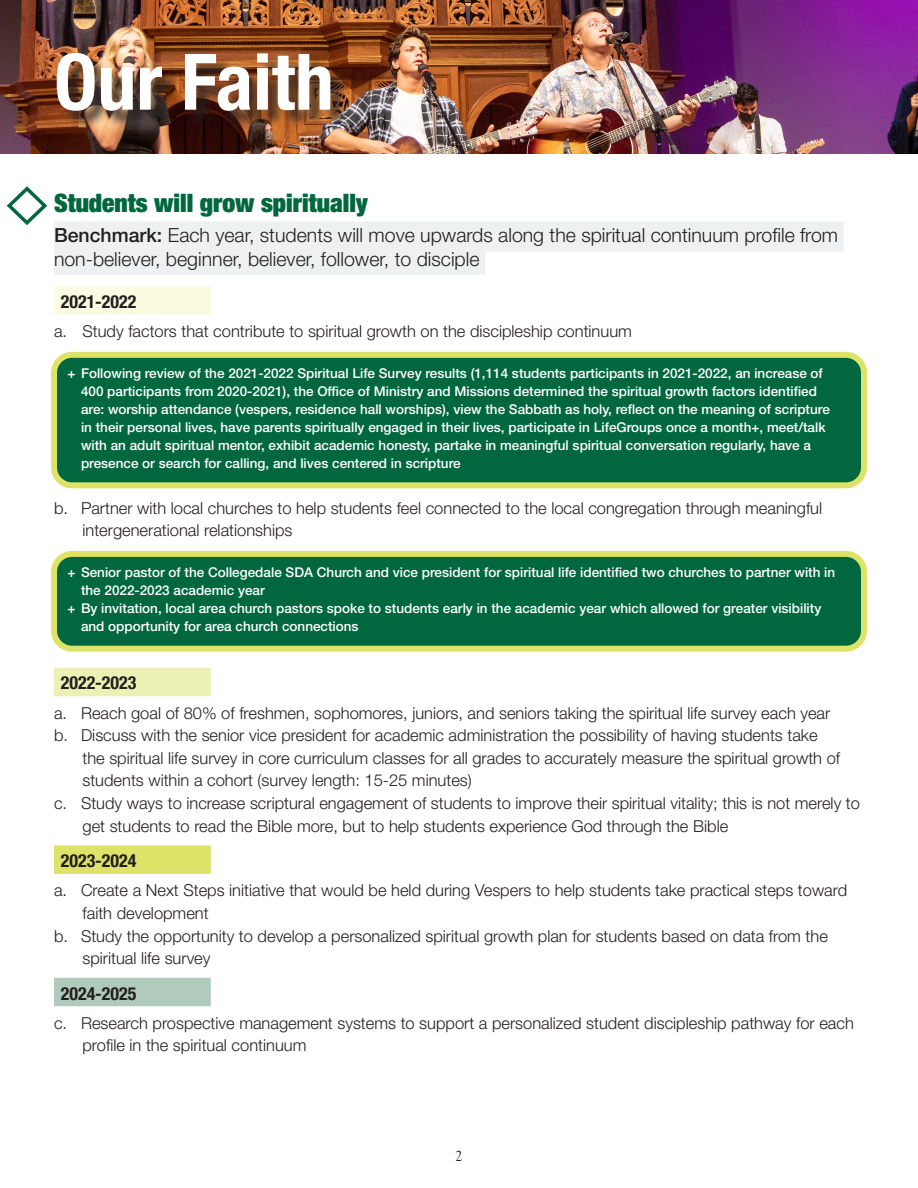
<style>
.page{position:relative;width:918px;height:1188px;background:#fff}
.page>*{position:absolute;margin:0;border:0;box-sizing:border-box;transform-origin:0 0}
.t1{font:700 condensed 78px "Helvetica Neue LT Std";color:#fff}
.Objective{font:900 condensed 25.5px "Helvetica Neue LT Std";color:#00673e}
.Benchmark{font:300 19.5px/23.4px "Helvetica Neue LT Std";color:#231f20}
.Year_1_Bar_Headline{font:700 condensed 18px "Helvetica Neue LT Std";color:#231f20}
.Year_2_Bar_Headline{font:700 condensed 18px "Helvetica Neue LT Std";color:#231f20}
.Year_3_Bar_Headline{font:700 condensed 18px "Helvetica Neue LT Std";color:#231f20}
.Year_4_Bar_Headline{font:700 condensed 18px "Helvetica Neue LT Std";color:#231f20}
.t2{font:300 16.5px/22.5px "Helvetica Neue LT Std";color:#231f20}
.t3{font:15px "Goudy Old Style T";color:#231f20}
.t4{font:500 13.5px/18px "Helvetica Neue LT Std";color:#fff}
.s1{font-weight:500}
</style>
<div class="page">
<img style="left:0;top:0;width:918px;height:153px">
<div style="left:59px;top:55px;width:290px;height:74px;background:#231f20;opacity:.75"></div>
<svg style="left:6px;top:186px;width:42px;height:39px"></svg>
<div style="left:54px;top:221px;width:790px;height:30px;background:#eff0f2"></div>
<div style="left:54px;top:245px;width:431px;height:30px;background:#eff0f2"></div>
<div style="left:54px;top:286px;width:157px;height:28px;background:#fafbe1"></div>
<div style="left:54px;top:355px;width:810px;height:130px;background:#00673e;border-radius:14px"></div>
<div style="left:51px;top:352px;width:816px;height:136px;border:6px solid #dde269;border-radius:18px"></div>
<div style="left:54px;top:554px;width:810px;height:95px;background:#00673e;border-radius:14px"></div>
<div style="left:51px;top:551px;width:816px;height:101px;border:6px solid #dde269;border-radius:18px"></div>
<div style="left:54px;top:668px;width:157px;height:28px;background:#ecf0b4"></div>
<div style="left:54px;top:845px;width:157px;height:29px;background:#dde269"></div>
<div style="left:54px;top:978px;width:157px;height:28px;background:#b0cabc"></div>
<p class="t1" style="left:54px;top:35px;width:281px">Our Faith</p>
<p class="Objective" style="left:54px;top:187px;width:316px">Students will grow spiritually</p>
<p class="Benchmark" style="left:54px;top:223px;width:786px"><span class="s1">Benchmark:</span> Each year, students will move upwards along the spiritual continuum profile from non-believer, beginner, believer, follower, to disciple</p>
<p class="Year_1_Bar_Headline" style="left:61px;top:290px;width:77px">2021-2022</p>
<p class="t2" style="left:54px;top:319px;width:579px">a. Study factors that contribute to spiritual growth on the discipleship continuum</p>
<p class="t4" style="left:81px;top:364px;width:750px;text-indent:-14px">+ Following review of the 2021-2022 Spiritual Life Survey results (1,114 students participants in 2021-2022, an increase of 400 participants from 2020-2021), the Office of Ministry and Missions determined the spiritual growth factors identified are: worship attendance (vespers, residence hall worships), view the Sabbath as holy, reflect on the meaning of scripture in their personal lives, have parents spiritually engaged in their lives, participate in LifeGroups once a month+, meet/talk with an adult spiritual mentor, exhibit academic honesty, partake in meaningful spiritual conversation regularly, have a presence or search for calling, and lives centered in scripture</p>
<p class="t2" style="left:82px;top:496px;width:741px;text-indent:-28px">b. Partner with local churches to help students feel connected to the local congregation through meaningful intergenerational relationships</p>
<p class="t4" style="left:81px;top:563px;width:756px;text-indent:-14px">+ Senior pastor of the Collegedale SDA Church and vice president for spiritual life identified two churches to partner with in the 2022-2023 academic year</p>
<p class="t4" style="left:81px;top:599px;width:742px;text-indent:-14px">+ By invitation, local area church pastors spoke to students early in the academic year which allowed for greater visibility and opportunity for area church connections</p>
<p class="Year_2_Bar_Headline" style="left:61px;top:672px;width:77px">2022-2023</p>
<p class="t2" style="left:54px;top:701px;width:778px">a. Reach goal of 80% of freshmen, sophomores, juniors, and seniors taking the spiritual life survey each year</p>
<p class="t2" style="left:82px;top:724px;width:759px;text-indent:-28px">b. Discuss with the senior vice president for academic administration the possibility of having students take the spiritual life survey in core curriculum classes for all grades to accurately measure the spiritual growth of students within a cohort (survey length: 15-25 minutes)</p>
<p class="t2" style="left:82px;top:792px;width:779px;text-indent:-28px">c. Study ways to increase scriptural engagement of students to improve their spiritual vitality; this is not merely to get students to read the Bible more, but to help students experience God through the Bible</p>
<p class="Year_3_Bar_Headline" style="left:61px;top:850px;width:77px">2023-2024</p>
<p class="t2" style="left:82px;top:879px;width:766px;text-indent:-28px">a. Create a Next Steps initiative that would be held during Vespers to help students take practical steps toward faith development</p>
<p class="t2" style="left:82px;top:924px;width:747px;text-indent:-28px">b. Study the opportunity to develop a personalized spiritual growth plan for students based on data from the spiritual life survey</p>
<p class="Year_4_Bar_Headline" style="left:61px;top:982px;width:77px">2024-2025</p>
<p class="t2" style="left:82px;top:1011px;width:773px;text-indent:-28px">c. Research prospective management systems to support a personalized student discipleship pathway for each profile in the spiritual continuum</p>
<p class="t3" style="left:455px;top:1148px;width:9px">2</p>
</div>
